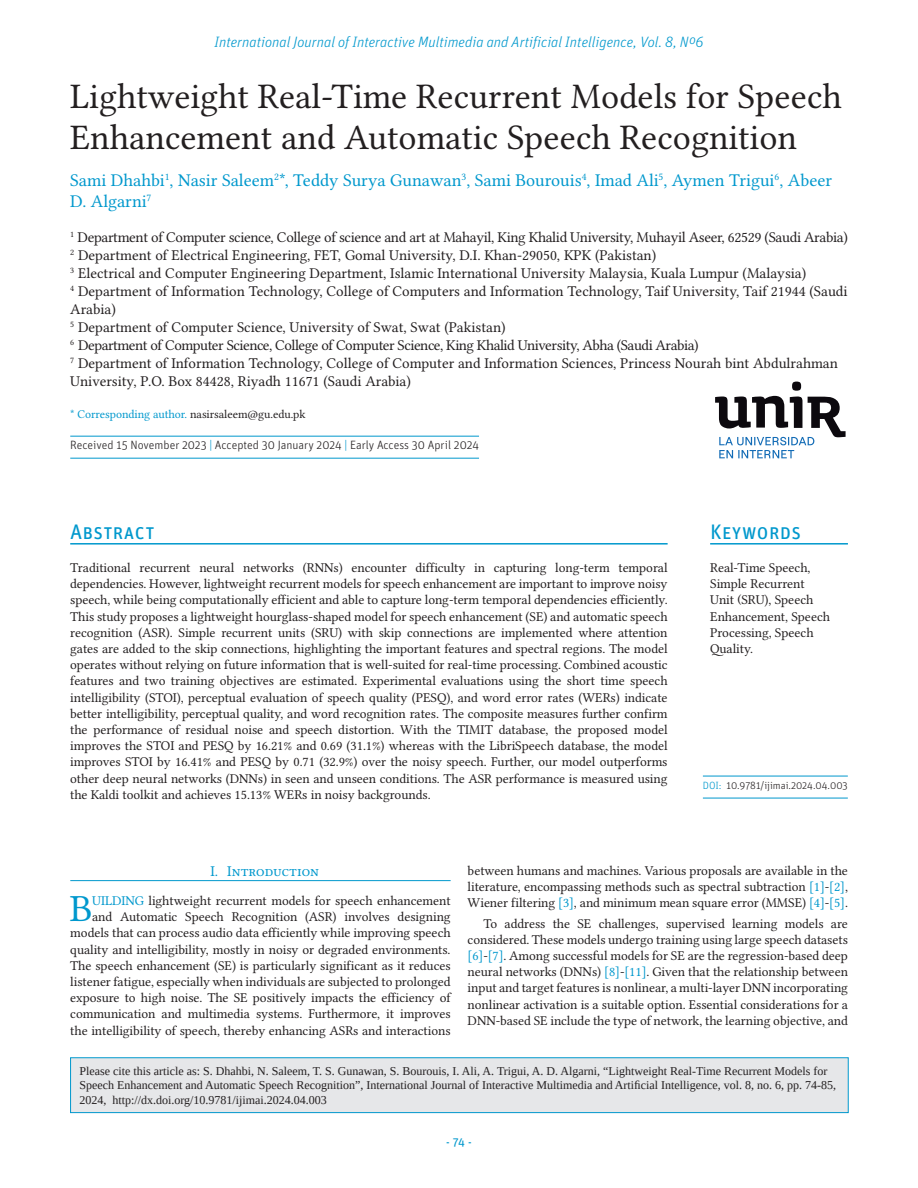
<style>
.page{position:relative;width:918px;height:1188px;background:#fff}
.page>*{position:absolute;margin:0;border:0;box-sizing:border-box;transform-origin:0 0}
.Texto_-_PrimerParrafo{font:38.55px "Libertinus Serif";color:#0098cd}
.Titulo{font:36px/41.4px "Libertinus Serif";color:#231f20}
.Apdo_portada{font:21px "Unit OT";letter-spacing:-.005em;color:#0098cd}
.Autor{font:18px/21.6px "Libertinus Serif";color:#0098cd}
.Departamento{font:15px/18px "Libertinus Serif";color:#231f20}
.Departamento-2{font:15px "Libertinus Serif";letter-spacing:-.02em;color:#231f20}
.Departamento-3{font:15px "Libertinus Serif";letter-spacing:-.03em;color:#231f20}
.t1{font:italic 300 15px "Unit OT";color:#0098cd}
.t2{font:15px "Libertinus Serif";color:#0098cd}
.Abstract{font:13.5px/16.2px "Libertinus Serif";letter-spacing:-.005em;color:#231f20}
.Texto_-_PrimerParrafo-2{font:13.5px/16.2px "Libertinus Serif";letter-spacing:.01em;color:#231f20;text-align:right}
.Texto{font:13.5px/16.2px "Libertinus Serif";letter-spacing:-.005em;color:#231f20;text-align:justify}
.Texto_-_PrimerParrafo-3{font:13.5px/16.2px "Libertinus Serif";letter-spacing:.035em;color:#231f20;text-align:justify}
.Keywords{font:13.5px/16.2px "Libertinus Serif";color:#231f20}
.cita-IP{font:12px/14.4px "Liberation Serif";color:#231f20}
.HistoricoArt{font:300 12px "Unit OT";color:#231f20}
.Corresponding_author{font:12px "Libertinus Serif";color:#0098cd}
.t3{font:12px "Unit OT";color:#0098cd}
.DOI{font:300 10.5px "Unit OT";color:#231f20}
.s1{color:#231f20}
.s2{color:#0098cd}
</style>
<div class="page">
<div style="left:71px;top:1058px;width:777px;height:55px;background:#e6e7e9"></div>
<div style="left:70px;top:1057px;width:779px;height:56px;border:1px solid #0098cd"></div>
<svg style="left:715px;top:382px;width:131px;height:76px"></svg>
<hr style="left:710px;top:543px;width:138px;height:2px;background:#0098cd">
<hr style="left:70px;top:543px;width:598px;height:2px;background:#0098cd">
<hr style="left:703px;top:776px;width:145px;height:1px;background:#0098cd">
<hr style="left:703px;top:798px;width:145px;height:1px;background:#0098cd">
<hr style="left:70px;top:436px;width:409px;height:1px;background:#0098cd">
<hr style="left:70px;top:458px;width:409px;height:1px;background:#0098cd">
<hr style="left:70px;top:880px;width:381px;height:1px;background:#0098cd">
<p class="t1" style="left:214px;top:33px;width:491px">International Journal of Interactive Multimedia and Artificial Intelligence, Vol. 8, Nº6</p>
<p class="Titulo" style="left:70px;top:75px;width:773px">Lightweight Real-Time Recurrent Models for Speech<br>Enhancement and Automatic Speech Recognition</p>
<p class="Autor" style="left:70px;top:169px;width:764px">Sami Dhahbi<sup>1</sup>, Nasir Saleem<sup>2</sup>*, Teddy Surya Gunawan<sup>3</sup>, Sami Bourouis<sup>4</sup>, Imad Ali<sup>5</sup>, Aymen Trigui<sup>6</sup>, Abeer<br>D. Algarni<sup>7</sup></p>
<p class="Departamento-2" style="left:70px;top:229px;width:779px"><sup>1</sup> Department of Computer science, College of science and art at Mahayil, King Khalid University, Muhayil Aseer, 62529 (Saudi Arabia)</p>
<p class="Departamento" style="left:70px;top:246px;width:587px"><sup>2</sup> Department of Electrical Engineering, FET, Gomal University, D.I. Khan-29050, KPK (Pakistan)</p>
<p class="Departamento" style="left:70px;top:264px;width:738px"><sup>3</sup> Electrical and Computer Engineering Department, Islamic International University Malaysia, Kuala Lumpur (Malaysia)</p>
<p class="Departamento" style="left:70px;top:282px;width:779px"><sup>4</sup> Department of Information Technology, College of Computers and Information Technology, Taif University, Taif 21944 (Saudi<br>Arabia)</p>
<p class="Departamento" style="left:70px;top:318px;width:437px"><sup>5</sup> Department of Computer Science, University of Swat, Swat (Pakistan)</p>
<p class="Departamento-3" style="left:70px;top:337px;width:630px"><sup>6</sup> Department of Computer Science, College of Computer Science, King Khalid University, Abha (Saudi Arabia)</p>
<p class="Departamento" style="left:70px;top:354px;width:769px"><sup>7</sup> Department of Information Technology, College of Computer and Information Sciences, Princess Nourah bint Abdulrahman<br>University, P.O. Box 84428, Riyadh 11671 (Saudi Arabia)</p>
<p class="Corresponding_author" style="left:70px;top:407px;width:237px">* Corresponding author. <span class="s1">nasirsaleem@gu.edu.pk</span></p>
<p class="HistoricoArt" style="left:70px;top:438px;width:410px">Received 15 November 2023 <span class="s2">|</span> Accepted 30 January 2024 <span class="s2">|</span> Early Access 30 April 2024</p>
<p class="Apdo_portada" style="left:70px;top:518px;width:86px">Abstract</p>
<p class="Abstract" style="left:70px;top:559px;width:599px">Traditional recurrent neural networks (RNNs) encounter difficulty in capturing long-term temporal dependencies. However, lightweight recurrent models for speech enhancement are important to improve noisy speech, while being computationally efficient and able to capture long-term temporal dependencies efficiently.<br>This study proposes a lightweight hourglass-shaped model for speech enhancement (SE) and automatic speech recognition (ASR). Simple recurrent units (SRU) with skip connections are implemented where attention gates are added to the skip connections, highlighting the important features and spectral regions. The model operates without relying on future information that is well-suited for real-time processing. Combined acoustic features and two training objectives are estimated. Experimental evaluations using the short time speech intelligibility (STOI), perceptual evaluation of speech quality (PESQ), and word error rates (WERs) indicate better intelligibility, perceptual quality, and word recognition rates. The composite measures further confirm the performance of residual noise and speech distortion. With the TIMIT database, the proposed model improves the STOI and PESQ by 16.21% and 0.69 (31.1%) whereas with the LibriSpeech database, the model improves STOI by 16.41% and PESQ by 0.71 (32.9%) over the noisy speech. Further, our model outperforms other deep neural networks (DNNs) in seen and unseen conditions. The ASR performance is measured using the Kaldi toolkit and achieves 15.13% WERs in noisy backgrounds.</p>
<p class="Apdo_portada" style="left:710px;top:518px;width:93px">Keywords</p>
<p class="Keywords" style="left:710px;top:559px;width:121px">Real-Time Speech,<br>Simple Recurrent<br>Unit (SRU), Speech<br>Enhancement, Speech<br>Processing, Speech<br>Quality.</p>
<p class="DOI" style="left:703px;top:779px;width:146px"><span class="s2">DOI:</span> 10.9781/ijimai.2024.04.003</p>
<p class="t2" style="left:211px;top:862px;width:110px">I. Introduction</p>
<p class="Texto_-_PrimerParrafo-2" style="left:70px;top:892px;width:383px"><span class="s2">UILDING</span> lightweight recurrent models for speech enhancement and Automatic Speech Recognition (ASR) involves designing models that can process audio data efficiently while improving speech quality and intelligibility, mostly in noisy or degraded environments.<br>The speech enhancement (SE) is particularly significant as it reduces listener fatigue, especially when individuals are subjected to prolonged exposure to high noise. The SE positively impacts the efficiency of communication and multimedia systems. Furthermore, it improves the intelligibility of speech, thereby enhancing ASRs and interactions</p>
<p class="Texto_-_PrimerParrafo" style="left:70px;top:885px;width:24px">B</p>
<p class="Texto_-_PrimerParrafo-3" style="left:468px;top:862px;width:382px">between humans and machines. Various proposals are available in the literature, encompassing methods such as spectral subtraction <span class="s2">[1]</span>-<span class="s2">[2]</span>, Wiener filtering <span class="s2">[3]</span>, and minimum mean square error (MMSE) <span class="s2">[4]</span>-<span class="s2">[5]</span>.</p>
<p class="Texto" style="left:468px;top:915px;width:382px;text-indent:16px">To address the SE challenges, supervised learning models are considered. These models undergo training using large speech datasets <span class="s2">[6]</span>-<span class="s2">[7]</span>. Among successful models for SE are the regression-based deep neural networks (DNNs) <span class="s2">[8]</span>-<span class="s2">[11]</span>. Given that the relationship between input and target features is nonlinear, a multi-layer DNN incorporating nonlinear activation is a suitable option. Essential considerations for a DNN-based SE include the type of network, the learning objective, and</p>
<p class="cita-IP" style="left:79px;top:1064px;width:758px">Please cite this article as: S. Dhahbi, N. Saleem, T. S. Gunawan, S. Bourouis, I. Ali, A. Trigui, A. D. Algarni, “Lightweight Real-Time Recurrent Models for<br>Speech Enhancement and Automatic Speech Recognitionˮ, International Journal of Interactive Multimedia and Artificial Intelligence, vol. 8, no. 6, pp. 74-85,<br>2024, http://dx.doi.org/10.9781/ijimai.2024.04.003</p>
<p class="t3" style="left:446px;top:1135px;width:27px">- 74 -</p>
</div>
